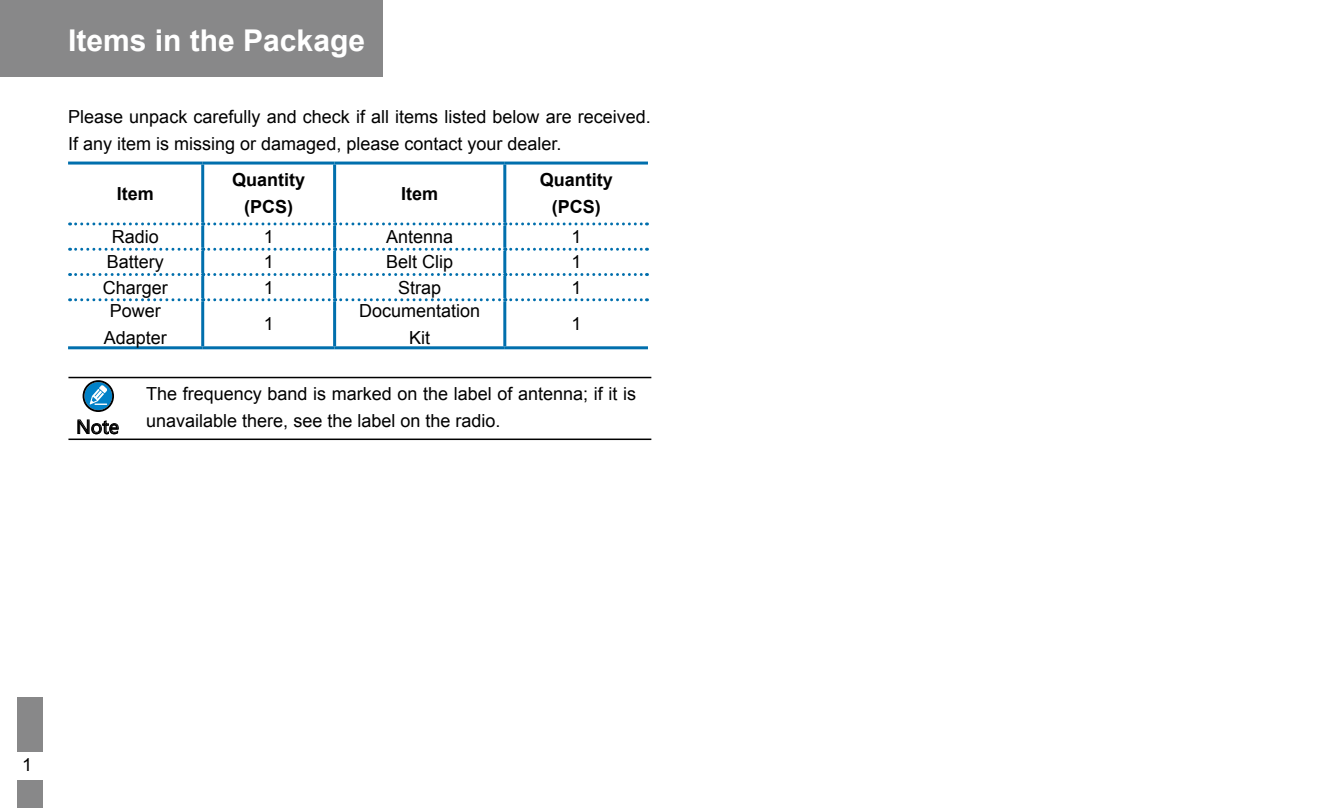
<style>
.page{position:relative;width:1319px;height:808px;background:#fff}
.page>*{position:absolute;margin:0;border:0;box-sizing:border-box;transform-origin:0 0}
.t1{font:700 30px "Arial";color:#fff}
.t2{font:18px/27px "Arial";color:#000;text-align:center}
.t3{font:700 18px/27px "Arial";color:#000;text-align:center}
.t4{font:18px "Microsoft Ya Hei";color:#000}
</style>
<div class="page">
<div style="left:0;top:0;width:383px;height:77px;background:#888889"></div>
<div style="left:17px;top:697px;width:26px;height:111px;background:#888889"></div>
<div style="left:0;top:752px;width:68px;height:27px;background:#fff"></div>
<hr style="left:68px;top:162px;width:135px;height:3px;background:#006fad">
<hr style="left:203px;top:162px;width:131px;height:3px;background:#006fad">
<hr style="left:201px;top:165px;width:3px;height:57px;background:#006fad">
<hr style="left:334px;top:162px;width:170px;height:3px;background:#006fad">
<hr style="left:333px;top:165px;width:3px;height:57px;background:#006fad">
<hr style="left:504px;top:162px;width:144px;height:3px;background:#006fad">
<hr style="left:503px;top:165px;width:3px;height:57px;background:#006fad">
<hr style="left:201px;top:225px;width:3px;height:23px;background:#006fad">
<hr style="left:333px;top:225px;width:3px;height:23px;background:#006fad">
<hr style="left:503px;top:225px;width:3px;height:23px;background:#006fad">
<hr style="left:201px;top:251px;width:3px;height:22px;background:#006fad">
<hr style="left:333px;top:251px;width:3px;height:22px;background:#006fad">
<hr style="left:503px;top:251px;width:3px;height:22px;background:#006fad">
<hr style="left:201px;top:276px;width:3px;height:22px;background:#006fad">
<hr style="left:333px;top:276px;width:3px;height:22px;background:#006fad">
<hr style="left:503px;top:276px;width:3px;height:22px;background:#006fad">
<hr style="left:201px;top:301px;width:3px;height:45px;background:#006fad">
<hr style="left:333px;top:301px;width:3px;height:45px;background:#006fad">
<hr style="left:503px;top:301px;width:3px;height:45px;background:#006fad">
<hr style="left:68px;top:346px;width:135px;height:3px;background:#006fad">
<hr style="left:203px;top:346px;width:131px;height:3px;background:#006fad">
<hr style="left:334px;top:346px;width:170px;height:3px;background:#006fad">
<hr style="left:504px;top:346px;width:144px;height:3px;background:#006fad">
<svg style="left:70px;top:222px;width:577px;height:3px"></svg>
<svg style="left:70px;top:248px;width:577px;height:3px"></svg>
<svg style="left:70px;top:273px;width:577px;height:3px"></svg>
<svg style="left:70px;top:298px;width:577px;height:3px"></svg>
<hr style="left:68px;top:377px;width:583px;height:1px;background:#000">
<hr style="left:68px;top:438px;width:583px;height:2px;background:#000">
<svg style="left:78px;top:420px;width:40px;height:14px"></svg>
<svg style="left:83px;top:380px;width:31px;height:32px"></svg>
<h1 class="t1" style="left:68px;top:29px;width:298px">Items in the Package</h1>
<p class="t2" style="left:68px;top:105px;width:584px;text-align:left">Please unpack carefully and check if all items listed below are received.<br>If any item is missing or damaged, please contact your dealer.</p>
<p class="t3" style="left:117px;top:182px;width:39px">Item</p>
<p class="t3" style="left:232px;top:168px;width:75px">Quantity (PCS)</p>
<p class="t3" style="left:540px;top:168px;width:75px">Quantity (PCS)</p>
<p class="t3" style="left:401px;top:182px;width:39px">Item</p>
<p class="t2" style="left:112px;top:225px;width:49px">Radio</p>
<p class="t2" style="left:264px;top:225px;width:12px">1</p>
<p class="t2" style="left:386px;top:225px;width:69px">Antenna</p>
<p class="t2" style="left:571px;top:225px;width:12px">1</p>
<p class="t2" style="left:107px;top:250px;width:59px">Battery</p>
<p class="t2" style="left:264px;top:250px;width:12px">1</p>
<p class="t2" style="left:386px;top:250px;width:69px">Belt Clip</p>
<p class="t2" style="left:571px;top:250px;width:12px">1</p>
<p class="t2" style="left:103px;top:275px;width:67px">Charger</p>
<p class="t2" style="left:264px;top:275px;width:12px">1</p>
<p class="t2" style="left:398px;top:275px;width:45px">Strap</p>
<p class="t2" style="left:571px;top:275px;width:12px">1</p>
<p class="t2" style="left:104px;top:299px;width:65px">Power<br>Adapter</p>
<p class="t2" style="left:359px;top:299px;width:123px">Documentation<br>Kit</p>
<p class="t2" style="left:264px;top:312px;width:12px">1</p>
<p class="t2" style="left:571px;top:312px;width:12px">1</p>
<p class="t2" style="left:146px;top:382px;width:491px">The frequency band is marked on the label of antenna; if it is</p>
<p class="t4" style="left:76px;top:419px;width:44px">Note</p>
<p class="t2" style="left:146px;top:409px;width:356px">unavailable there, see the label on the radio.</p>
<p class="t2" style="left:22px;top:753px;width:12px">1</p>
</div>
